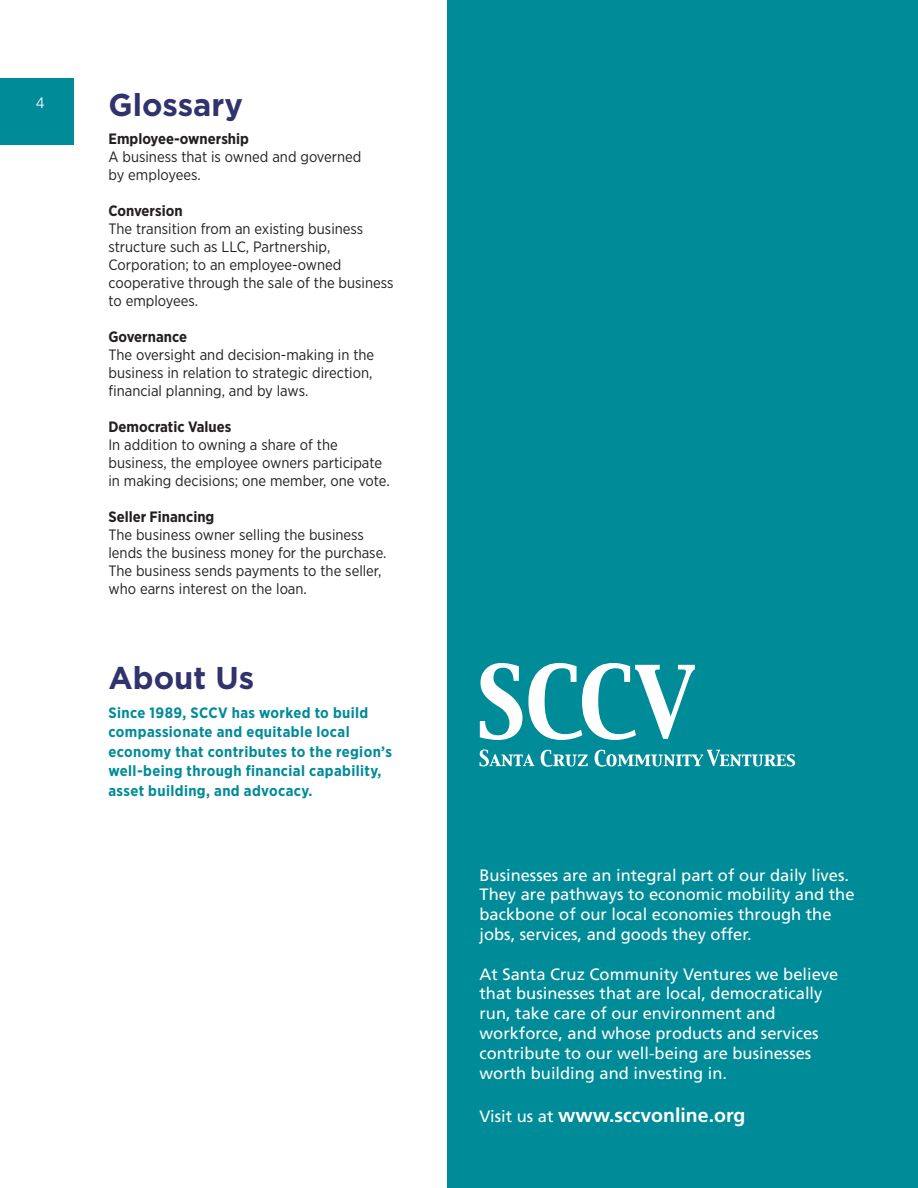
<style>
.page{position:relative;width:918px;height:1188px;background:#fff}
.page>*{position:absolute;margin:0;border:0;box-sizing:border-box;transform-origin:0 0}
.t1{font:700 31.5px "Gotham";color:#32336d}
.t2{font:700 19.5px "Frutiger";color:#fff}
.t3{font:16.5px/19.8px "Frutiger";color:#fff}
.t4{font:15px/18px "Gotham Narrow";color:#231f20}
.t5{font:700 15px/19.5px "Gotham Narrow";letter-spacing:.025em;color:#008b98}
.t6{font:300 15px "Frutiger";color:#fff}
.s1{font-weight:700}
.s2{font-weight:400;font-size:16.5px}
</style>
<div class="page">
<div style="left:0;top:78px;width:73px;height:67px;background:#008b98"></div>
<div style="left:447px;top:0;width:471px;height:1188px;background:#008b98"></div>
<svg style="left:480px;top:663px;width:215px;height:77px"></svg>
<svg style="left:480px;top:749px;width:54px;height:17px"></svg>
<svg style="left:541px;top:750px;width:47px;height:17px"></svg>
<svg style="left:595px;top:750px;width:200px;height:17px"></svg>
<p class="t6" style="left:36px;top:95px;width:10px">4</p>
<p class="t1" style="left:108px;top:86px;width:136px">Glossary</p>
<p class="t4" style="left:108px;top:130px;width:254px"><span class="s1">Employee-ownership<br></span>A business that is owned and governed by employees.</p>
<p class="t4" style="left:108px;top:202px;width:287px"><span class="s1">Conversion<br></span>The transition from an existing business structure such as LLC, Partnership,<br>Corporation; to an employee-owned cooperative through the sale of the business to employees.</p>
<p class="t4" style="left:108px;top:328px;width:267px"><span class="s1">Governance<br></span>The oversight and decision-making in the business in relation to strategic direction, financial planning, and by laws.</p>
<p class="t4" style="left:108px;top:418px;width:283px"><span class="s1">Democratic Values<br></span>In addition to owning a share of the business, the employee owners participate in making decisions; one member, one vote.</p>
<p class="t4" style="left:108px;top:508px;width:280px"><span class="s1">Seller Financing<br></span>The business owner selling the business lends the business money for the purchase.<br>The business sends payments to the seller, who earns interest on the loan.</p>
<p class="t1" style="left:108px;top:660px;width:147px">About Us</p>
<p class="t5" style="left:108px;top:703px;width:285px">Since 1989, SCCV has worked to build compassionate and equitable local economy that contributes to the region’s well-being through financial capability, asset building, and advocacy.</p>
<p class="t3" style="left:480px;top:865px;width:376px">Businesses are an integral part of our daily lives.<br>They are pathways to economic mobility and the backbone of our local economies through the jobs, services, and goods they offer.</p>
<p class="t3" style="left:480px;top:964px;width:360px">At Santa Cruz Community Ventures we believe that businesses that are local, democratically run, take care of our environment and workforce, and whose products and services contribute to our well-being are businesses worth building and investing in.</p>
<p class="t2" style="left:480px;top:1104px;width:268px"><span class="s2">Visit us at</span> www.sccvonline.org</p>
</div>
